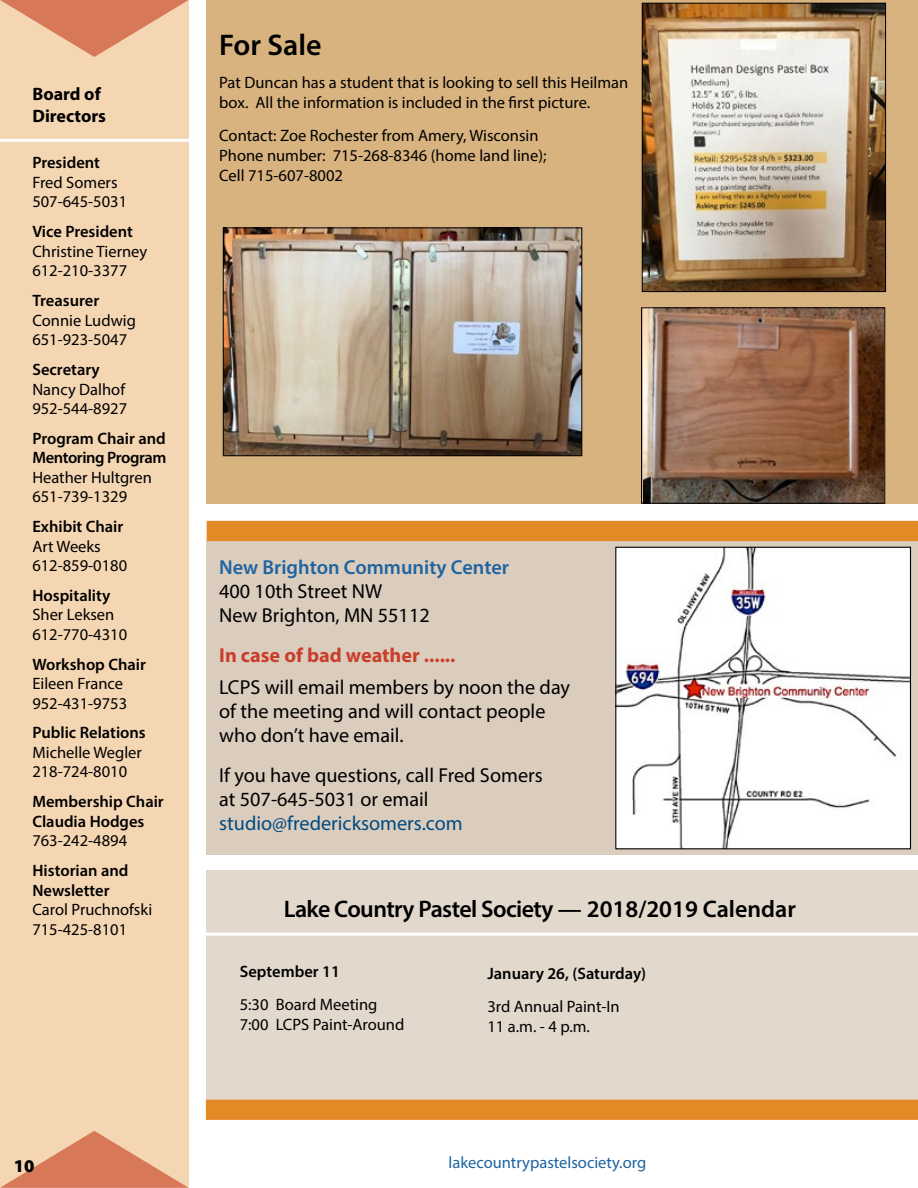
<style>
.page{position:relative;width:918px;height:1188px;background:#fff}
.page>*{position:absolute;margin:0;border:0;box-sizing:border-box;transform-origin:0 0}
.t1{font:600 30px "Myriad Pro";color:#000}
.t2{font:600 24px "Myriad Pro";letter-spacing:-.025em;color:#000}
.t3{font:20.25px/24.3px "Myriad Pro";color:#000}
.t4{font:600 20.25px "Myriad Pro";color:#1e64a0}
.t5{font:20.25px "Myriad Pro";color:#004a80}
.t6{font:700 20.25px "Myriad Pro";color:#ca3f2c}
.t7{font:700 18px/21.6px "Myriad Pro";color:#000}
.t8{font:900 18px "Myriad Pro";color:#000}
.t9{font:16.5px/19.5px "Myriad Pro";color:#000}
.t10{font:600 16.5px/19.5px "Myriad Pro";color:#000}
.t11{font:600 16.5px/19.5px "Myriad Pro";letter-spacing:-.02em;color:#000}
.t12{font:16.5px "Myriad Pro";color:#1e64a0}
</style>
<div class="page">
<div style="left:207px;top:541px;width:711px;height:313px;background:#dbcdbe"></div>
<div style="left:0;top:0;width:189px;height:1188px;background:#f5d6b3"></div>
<hr style="left:0;top:139px;width:198px;height:3px;background:#fff">
<img style="left:617px;top:549px;width:292px;height:298px">
<div style="left:615px;top:547px;width:296px;height:302px;border:1px solid #000"></div>
<div style="left:207px;top:521px;width:711px;height:20px;background:#e38926"></div>
<svg style="left:0;top:0;width:189px;height:57px"></svg>
<svg style="left:0;top:1131px;width:189px;height:57px"></svg>
<div style="left:206px;top:870px;width:712px;height:230px;background:#e2d8cc"></div>
<div style="left:206px;top:1100px;width:712px;height:20px;background:#e38926"></div>
<hr style="left:198px;top:933px;width:720px;height:3px;background:#fff">
<div style="left:207px;top:0;width:711px;height:503px;background:#d8b37f"></div>
<img style="left:225px;top:230px;width:355px;height:224px">
<div style="left:223px;top:228px;width:359px;height:228px;border:1px solid #000"></div>
<img style="left:644px;top:5px;width:240px;height:285px">
<div style="left:642px;top:3px;width:244px;height:289px;border:1px solid #000"></div>
<img style="left:644px;top:309px;width:239px;height:193px">
<div style="left:641px;top:307px;width:244px;height:197px;border:1px solid #000"></div>
<p class="t7" style="left:32px;top:83px;width:75px">Board of<br>Directors</p>
<p class="t10" style="left:32px;top:153px;width:69px">President</p>
<p class="t9" style="left:32px;top:172px;width:96px">Fred Somers<br>507-645-5031</p>
<p class="t10" style="left:32px;top:222px;width:102px">Vice President</p>
<p class="t9" style="left:32px;top:241px;width:116px">Christine Tierney<br>612-210-3377</p>
<p class="t10" style="left:32px;top:290px;width:68px">Treasurer</p>
<p class="t9" style="left:32px;top:310px;width:105px">Connie Ludwig<br>651-923-5047</p>
<p class="t10" style="left:32px;top:359px;width:69px">Secretary</p>
<p class="t9" style="left:32px;top:379px;width:96px">Nancy Dalhof<br>952-544-8927</p>
<p class="t11" style="left:32px;top:428px;width:135px">Program Chair and<br>Mentoring Program</p>
<p class="t9" style="left:32px;top:467px;width:121px">Heather Hultgren<br>651-739-1329</p>
<p class="t10" style="left:32px;top:516px;width:92px">Exhibit Chair</p>
<p class="t9" style="left:32px;top:536px;width:96px">Art Weeks<br>612-859-0180</p>
<p class="t10" style="left:32px;top:585px;width:79px">Hospitality</p>
<p class="t9" style="left:32px;top:605px;width:96px">Sher Leksen<br>612-770-4310</p>
<p class="t10" style="left:32px;top:654px;width:115px">Workshop Chair</p>
<p class="t9" style="left:32px;top:674px;width:96px">Eileen France<br>952-431-9753</p>
<p class="t10" style="left:32px;top:723px;width:115px">Public Relations</p>
<p class="t9" style="left:32px;top:742px;width:111px">Michelle Wegler<br>218-724-8010</p>
<p class="t10" style="left:32px;top:792px;width:133px">Membership Chair<br>Claudia Hodges</p>
<p class="t9" style="left:32px;top:831px;width:96px">763-242-4894</p>
<p class="t10" style="left:32px;top:860px;width:98px">Historian and<br>Newsletter</p>
<p class="t9" style="left:32px;top:899px;width:121px">Carol Pruchnofski<br>715-425-8101</p>
<h1 class="t1" style="left:219px;top:26px;width:104px">For Sale</h1>
<p class="t9" style="left:219px;top:73px;width:411px">Pat Duncan has a student that is looking to sell this Heilman box. All the information is included in the first picture.</p>
<p class="t9" style="left:219px;top:126px;width:329px">Contact: Zoe Rochester from Amery, Wisconsin<br>Phone number: 715-268-8346 (home land line);<br>Cell 715-607-8002</p>
<p class="t4" style="left:219px;top:554px;width:291px">New Brighton Community Center</p>
<p class="t3" style="left:219px;top:579px;width:212px">400 10th Street NW<br>New Brighton, MN 55112</p>
<p class="t6" style="left:219px;top:642px;width:238px">In case of bad weather ......</p>
<p class="t3" style="left:219px;top:674px;width:352px">LCPS will email members by noon the day of the meeting and will contact people who don’t have email.</p>
<p class="t3" style="left:219px;top:762px;width:325px">If you have questions, call Fred Somers at 507-645-5031 or email</p>
<p class="t5" style="left:219px;top:811px;width:245px">studio@fredericksomers.com</p>
<h2 class="t2" style="left:284px;top:893px;width:514px">Lake Country Pastel Society — 2018/2019 Calendar</h2>
<p class="t10" style="left:240px;top:961px;width:102px">September 11</p>
<p class="t9" style="left:240px;top:994px;width:166px">5:30 Board Meeting<br>7:00 LCPS Paint-Around</p>
<p class="t10" style="left:487px;top:963px;width:160px">January 26, (Saturday)</p>
<p class="t9" style="left:487px;top:997px;width:134px">3rd Annual Paint-In<br>11 a.m. - 4 p.m.</p>
<p class="t8" style="left:14px;top:1155px;width:22px">10</p>
<p class="t12" style="left:449px;top:1153px;width:199px">lakecountrypastelsociety.org</p>
</div>
